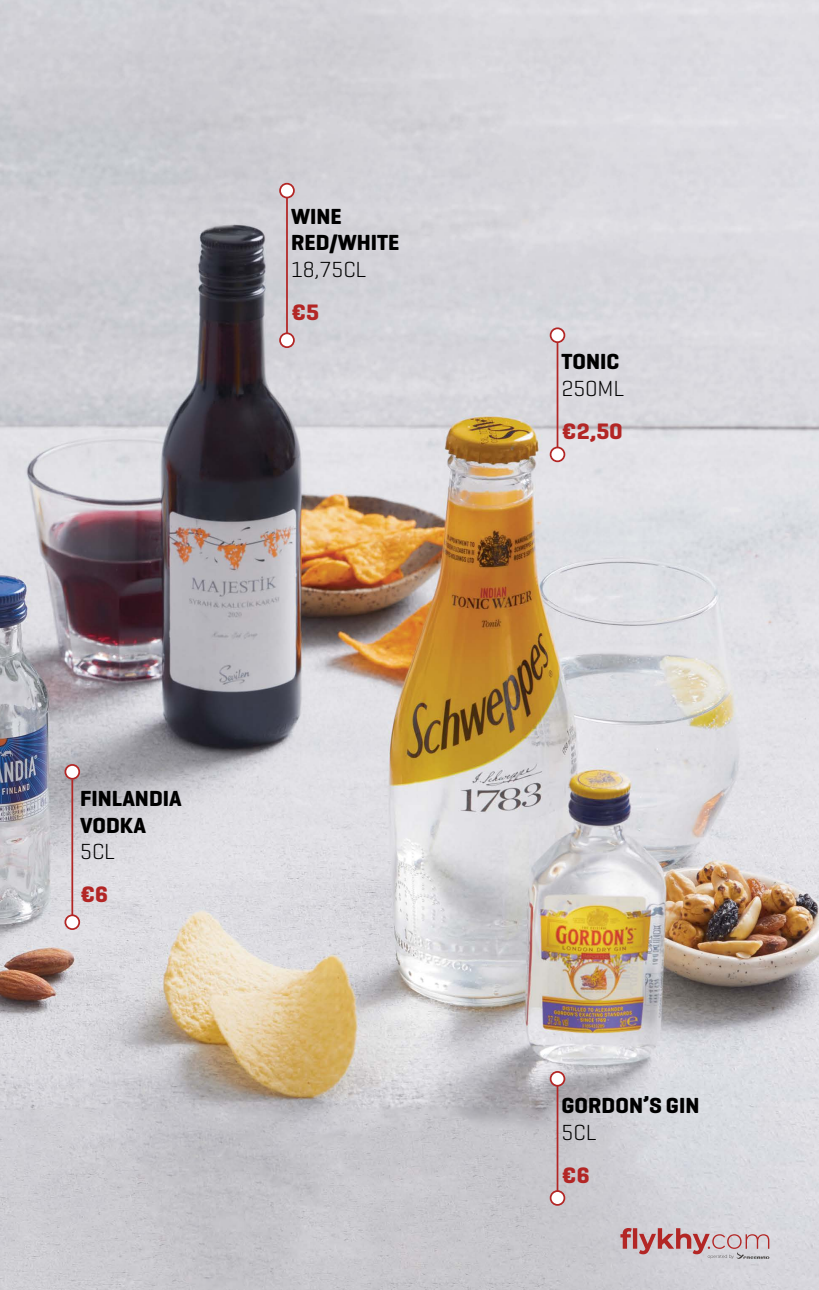
<style>
.page{position:relative;width:819px;height:1290px;background:#fff}
.page>*{position:absolute;margin:0;border:0;box-sizing:border-box;transform-origin:0 0}
.t1{font:700 22.75px "Geogrotesque";color:#b32625}
.t2{font:700 22.22px/26.6px "Geogrotesque";color:#000}
.t3{font:300 22.22px "Geogrotesque";color:#000}
</style>
<div class="page">
<img style="left:0;top:0;width:819px;height:1290px">
<hr style="left:71px;top:780px;width:2px;height:138px;background:#b32625">
<div style="left:65px;top:765px;width:14px;height:14px;background:#fff;border-radius:50%"></div>
<div style="left:64px;top:764px;width:16px;height:16px;border:2px solid #b32625;border-radius:50%"></div>
<div style="left:65px;top:915px;width:14px;height:14px;background:#fff;border-radius:50%"></div>
<div style="left:64px;top:914px;width:16px;height:16px;border:2px solid #b32625;border-radius:50%"></div>
<hr style="left:286px;top:186px;width:2px;height:150px;background:#b32625">
<div style="left:280px;top:184px;width:14px;height:14px;background:#fff;border-radius:50%"></div>
<div style="left:279px;top:183px;width:16px;height:15px;border:2px solid #b32625;border-radius:50%"></div>
<div style="left:280px;top:333px;width:14px;height:14px;background:#fff;border-radius:50%"></div>
<div style="left:279px;top:332px;width:16px;height:16px;border:2px solid #b32625;border-radius:50%"></div>
<hr style="left:556px;top:332px;width:2px;height:118px;background:#b32625">
<div style="left:550px;top:328px;width:14px;height:14px;background:#fff;border-radius:50%"></div>
<div style="left:549px;top:327px;width:16px;height:16px;border:2px solid #b32625;border-radius:50%"></div>
<div style="left:550px;top:447px;width:14px;height:14px;background:#fff;border-radius:50%"></div>
<div style="left:549px;top:447px;width:16px;height:15px;border:2px solid #b32625;border-radius:50%"></div>
<hr style="left:556px;top:1076px;width:2px;height:117px;background:#b32625">
<div style="left:550px;top:1072px;width:14px;height:14px;background:#fff;border-radius:50%"></div>
<div style="left:549px;top:1071px;width:16px;height:15px;border:2px solid #b32625;border-radius:50%"></div>
<div style="left:550px;top:1191px;width:14px;height:14px;background:#fff;border-radius:50%"></div>
<div style="left:549px;top:1190px;width:16px;height:16px;border:2px solid #b32625;border-radius:50%"></div>
<svg style="left:620px;top:1228px;width:149px;height:31px;background:#c9a9ad"></svg>
<p class="t2" style="left:291px;top:203px;width:110px">WINE<br>RED/WHITE</p>
<p class="t3" style="left:291px;top:255px;width:77px">18,75CL</p>
<p class="t1" style="left:291px;top:298px;width:30px">€5</p>
<p class="t2" style="left:80px;top:785px;width:103px">FINLANDIA<br>VODKA</p>
<p class="t3" style="left:80px;top:838px;width:37px">5CL</p>
<p class="t1" style="left:80px;top:880px;width:30px">€6</p>
<p class="t2" style="left:561px;top:348px;width:59px">TONIC</p>
<p class="t3" style="left:561px;top:375px;width:64px">250ML</p>
<p class="t1" style="left:561px;top:417px;width:62px">€2,50</p>
<p class="t2" style="left:561px;top:1092px;width:139px">GORDON’S GIN</p>
<p class="t3" style="left:561px;top:1118px;width:37px">5CL</p>
<p class="t1" style="left:561px;top:1161px;width:30px">€6</p>
</div>
